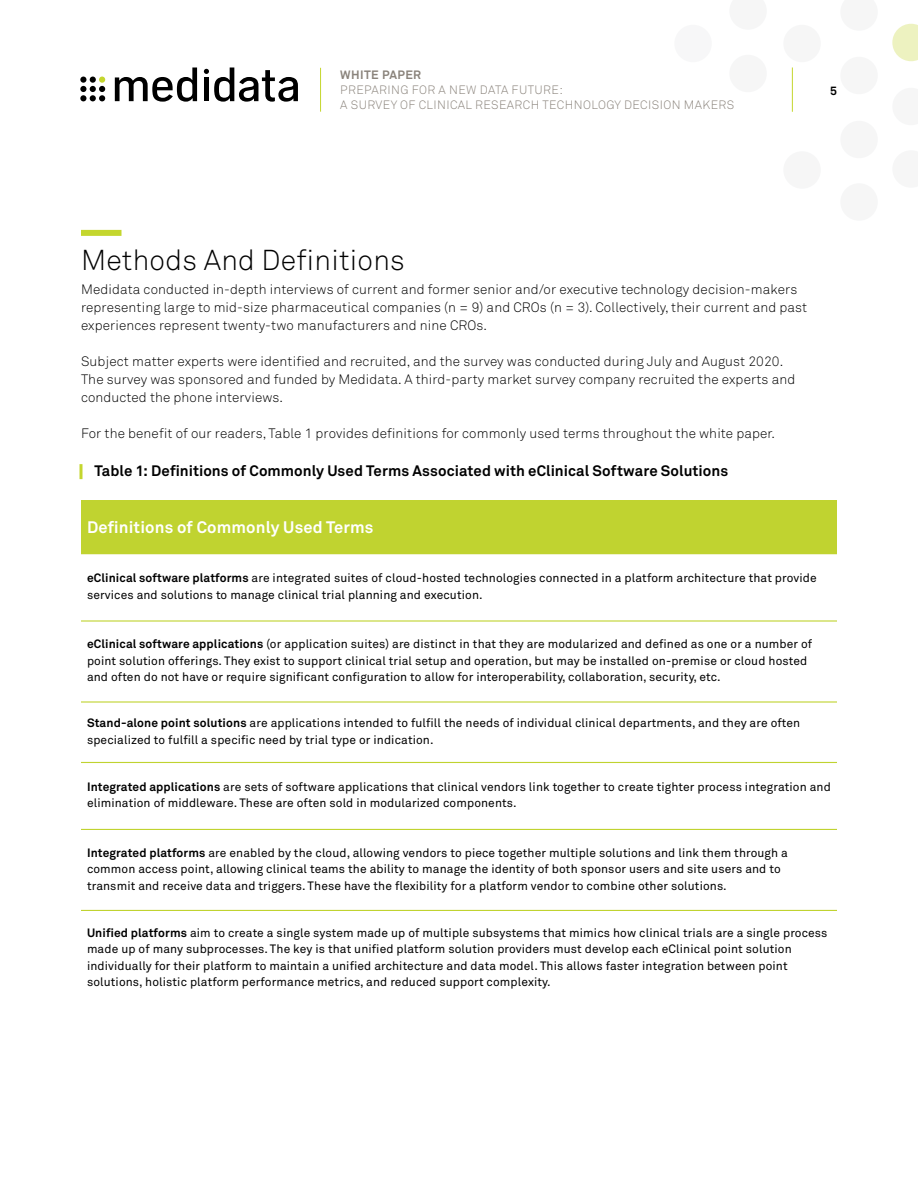
<style>
.page{position:relative;width:918px;height:1188px;background:#fff}
.page>*{position:absolute;margin:0;border:0;box-sizing:border-box;transform-origin:0 0}
.t1{font:300 28.5px "Akkurat Std";letter-spacing:.01em;color:#000}
.t2{font:700 16.5px "Akkurat Std";letter-spacing:.01em;color:#fff}
.t3{font:700 15px "Akkurat Std";letter-spacing:.005em;color:#000}
.t4{font:300 13.5px/18px "Akkurat Std";letter-spacing:.01em;color:#000}
.t5{font:12px/16.5px "Akkurat Std";letter-spacing:.01em;color:#000}
.t6{font:300 12px/15px "Akkurat Std";letter-spacing:.035em;color:#8a837b}
.t7{font:700 12px "Akkurat Std";letter-spacing:.035em;color:#8a837b}
.t8{font:700 12px "Akkurat Std";color:#000}
.s1{font-weight:700}
</style>
<div class="page">
<hr style="left:320px;top:68px;width:1px;height:44px;background:#c4d62e">
<hr style="left:792px;top:68px;width:1px;height:44px;background:#c4d62e">
<svg style="left:892px;top:24px;width:26px;height:37px"></svg>
<div style="left:840px;top:183px;width:38px;height:38px;background:#f6f6f6;border-radius:50%"></div>
<div style="left:840px;top:121px;width:38px;height:37px;background:#f6f6f6;border-radius:50%"></div>
<div style="left:840px;top:57px;width:38px;height:37px;background:#f6f6f6;border-radius:50%"></div>
<div style="left:783px;top:151px;width:38px;height:38px;background:#f6f6f6;border-radius:50%"></div>
<div style="left:783px;top:25px;width:38px;height:37px;background:#f6f6f6;border-radius:50%"></div>
<div style="left:729px;top:55px;width:38px;height:37px;background:#f6f6f6;border-radius:50%"></div>
<div style="left:674px;top:25px;width:38px;height:37px;background:#f7f7f8;border-radius:50%"></div>
<svg style="left:80px;top:77px;width:25px;height:24px"></svg>
<svg style="left:115px;top:68px;width:82px;height:34px"></svg>
<svg style="left:204px;top:68px;width:94px;height:34px"></svg>
<div style="left:81px;top:230px;width:41px;height:6px;background:#c4d62e"></div>
<svg style="left:80px;top:464px;width:2px;height:15px"></svg>
<div style="left:81px;top:500px;width:756px;height:54px;background:#c0d330"></div>
<hr style="left:81px;top:620px;width:756px;height:2px;background:#c0d330">
<hr style="left:81px;top:701px;width:756px;height:2px;background:#c0d330">
<hr style="left:81px;top:762px;width:756px;height:1px;background:#c0d330">
<hr style="left:81px;top:829px;width:756px;height:1px;background:#c0d330">
<hr style="left:81px;top:910px;width:756px;height:1px;background:#c0d330">
<p class="t7" style="left:340px;top:68px;width:82px">WHITE PAPER</p>
<p class="t6" style="left:340px;top:83px;width:396px">PREPARING FOR A NEW DATA FUTURE:<br>A SURVEY OF CLINICAL RESEARCH TECHNOLOGY DECISION MAKERS</p>
<p class="t8" style="left:830px;top:83px;width:8px">5</p>
<h1 class="t1" style="left:81px;top:243px;width:325px">Methods And Definitions</h1>
<p class="t4" style="left:81px;top:281px;width:728px">Medidata conducted in-depth interviews of current and former senior and/or executive technology decision-makers representing large to mid-size pharmaceutical companies (n = 9) and CROs (n = 3). Collectively, their current and past experiences represent twenty-two manufacturers and nine CROs.</p>
<p class="t4" style="left:81px;top:353px;width:716px">Subject matter experts were identified and recruited, and the survey was conducted during July and August 2020.<br>The survey was sponsored and funded by Medidata. A third-party market survey company recruited the experts and conducted the phone interviews.</p>
<p class="t4" style="left:81px;top:425px;width:696px">For the benefit of our readers, Table 1 provides definitions for commonly used terms throughout the white paper.</p>
<p class="t3" style="left:94px;top:461px;width:635px">Table 1: Definitions of Commonly Used Terms Associated with eClinical Software Solutions</p>
<h2 class="t2" style="left:87px;top:517px;width:288px">Definitions of Commonly Used Terms</h2>
<p class="t5" style="left:87px;top:570px;width:731px"><span class="s1">eClinical software platforms</span> are integrated suites of cloud-hosted technologies connected in a platform architecture that provide services and solutions to manage clinical trial planning and execution.</p>
<p class="t5" style="left:87px;top:636px;width:727px"><span class="s1">eClinical software applications</span> (or application suites) are distinct in that they are modularized and defined as one or a number of point solution offerings. They exist to support clinical trial setup and operation, but may be installed on-premise or cloud hosted and often do not have or require significant configuration to allow for interoperability, collaboration, security, etc.</p>
<p class="t5" style="left:87px;top:715px;width:715px"><span class="s1">Stand-alone point solutions</span> are applications intended to fulfill the needs of individual clinical departments, and they are often specialized to fulfill a specific need by trial type or indication.</p>
<p class="t5" style="left:87px;top:779px;width:745px"><span class="s1">Integrated applications</span> are sets of software applications that clinical vendors link together to create tighter process integration and elimination of middleware. These are often sold in modularized components.</p>
<p class="t5" style="left:87px;top:844px;width:703px"><span class="s1">Integrated platforms</span> are enabled by the cloud, allowing vendors to piece together multiple solutions and link them through a common access point, allowing clinical teams the ability to manage the identity of both sponsor users and site users and to transmit and receive data and triggers. These have the flexibility for a platform vendor to combine other solutions.</p>
<p class="t5" style="left:87px;top:925px;width:742px"><span class="s1">Unified platforms</span> aim to create a single system made up of multiple subsystems that mimics how clinical trials are a single process made up of many subprocesses. The key is that unified platform solution providers must develop each eClinical point solution individually for their platform to maintain a unified architecture and data model. This allows faster integration between point solutions, holistic platform performance metrics, and reduced support complexity.</p>
</div>
